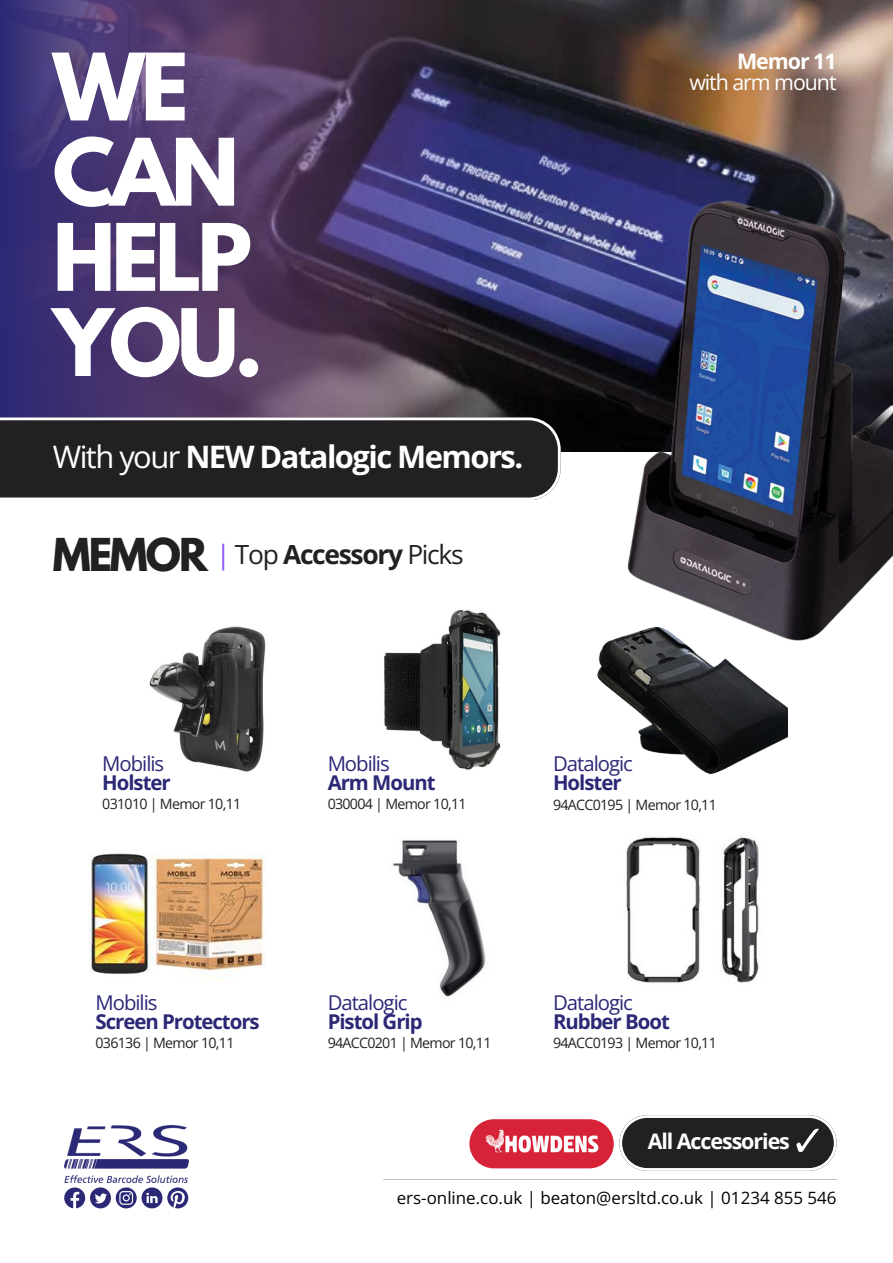
<style>
.page{position:relative;width:893px;height:1263px;background:#fff}
.page>*{position:absolute;margin:0;border:0;box-sizing:border-box;transform-origin:0 0}
.t1{font:700 82.28px/85.2px "League Spartan";letter-spacing:-.05em;color:#fff}
.t2{font:700 40.12px "League Spartan";letter-spacing:-.05em;color:#222023}
.t3{font:700 30.9px "Open Sans";letter-spacing:-.05em;color:#fff}
.t4{font:700 26.4px "Open Sans";letter-spacing:-.05em;color:#222023}
.t5{font:21.45px/20.2px "Open Sans";letter-spacing:-.05em;color:#fff;text-align:right}
.t6{font:700 21.45px "Open Sans";letter-spacing:-.05em;color:#fff}
.t7{font:700 20.4px/19.3px "Open Sans";letter-spacing:-.05em;color:#2b2976}
.t8{font:20.4px/19.3px "Open Sans";letter-spacing:-.05em;color:#2b2976}
.t9{font:16.95px "Open Sans";color:#000}
.t10{font:14.25px "Open Sans";letter-spacing:-.05em;color:#222023}
.s1{font-weight:400}
.s2{font-weight:400;color:#8c52ff}
.s3{font-weight:700}
</style>
<div class="page">
<img style="left:469px;top:0;width:424px;height:451px">
<svg style="left:0;top:0;width:469px;height:417px;background:#493866"></svg>
<svg style="left:0;top:417px;width:560px;height:83px;background:#313032"></svg>
<svg style="left:619px;top:1115px;width:217px;height:56px;background:#494749"></svg>
<hr style="left:383px;top:1179px;width:453px;height:1px;background:#222023">
<img style="left:610px;top:164px;width:283px;height:477px">
<img style="left:469px;top:1119px;width:145px;height:49px">
<img style="left:384px;top:609px;width:117px;height:161px">
<img style="left:393px;top:840px;width:93px;height:157px">
<img style="left:597px;top:584px;width:190px;height:191px">
<img style="left:626px;top:837px;width:133px;height:146px">
<img style="left:149px;top:626px;width:117px;height:146px">
<img style="left:89px;top:853px;width:177px;height:128px">
<img style="left:64px;top:1126px;width:124px;height:56px">
<svg style="left:64px;top:1187px;width:124px;height:21px"></svg>
<p class="t1" style="left:53px;top:55px;width:212px">WE<br>CAN<br>HELP<br>YOU.</p>
<h3 class="t3" style="left:53px;top:435px;width:472px"><span class="s1">With your</span> NEW Datalogic Memors.</h3>
<p class="t2" style="left:53px;top:534px;width:157px">MEMOR</p>
<p class="t4" style="left:216px;top:535px;width:249px"><span class="s2">|</span> <span class="s1">Top</span> Accessory <span class="s1">Picks</span></p>
<h2 class="t5" style="left:689px;top:51px;width:149px"><span class="s3">Memor 11<br></span>with arm mount</h2>
<p class="t8" style="left:102px;top:753px;width:70px">Mobilis<br><span class="s3">Holster</span></p>
<p class="t10" style="left:102px;top:794px;width:140px">031010 | Memor 10,11</p>
<p class="t7" style="left:328px;top:753px;width:109px"><span class="s1">Mobilis<br></span>Arm Mount</p>
<p class="t10" style="left:328px;top:794px;width:140px">030004 | Memor 10,11</p>
<p class="t8" style="left:553px;top:753px;width:81px">Datalogic<br><span class="s3">Holster</span></p>
<p class="t10" style="left:553px;top:794px;width:165px">94ACC0195 | Memor 10,11</p>
<p class="t7" style="left:95px;top:992px;width:166px"><span class="s1">Mobilis<br></span>Screen Protectors</p>
<p class="t10" style="left:95px;top:1033px;width:140px">036136 | Memor 10,11</p>
<h6 class="t7" style="left:328px;top:992px;width:96px"><span class="s1">Datalogic<br></span>Pistol Grip</h6>
<h6 class="t10" style="left:328px;top:1033px;width:165px">94ACC0201 | Memor 10,11</h6>
<h6 class="t7" style="left:553px;top:992px;width:118px"><span class="s1">Datalogic<br></span>Rubber Boot</h6>
<h6 class="t10" style="left:553px;top:1033px;width:165px">94ACC0193 | Memor 10,11</h6>
<h1 class="t6" style="left:647px;top:1126px;width:144px">All Accessories</h1>
<h4 class="t9" style="left:397px;top:1186px;width:441px">ers-online.co.uk | beaton@ersltd.co.uk | 01234 855 546</h4>
</div>
